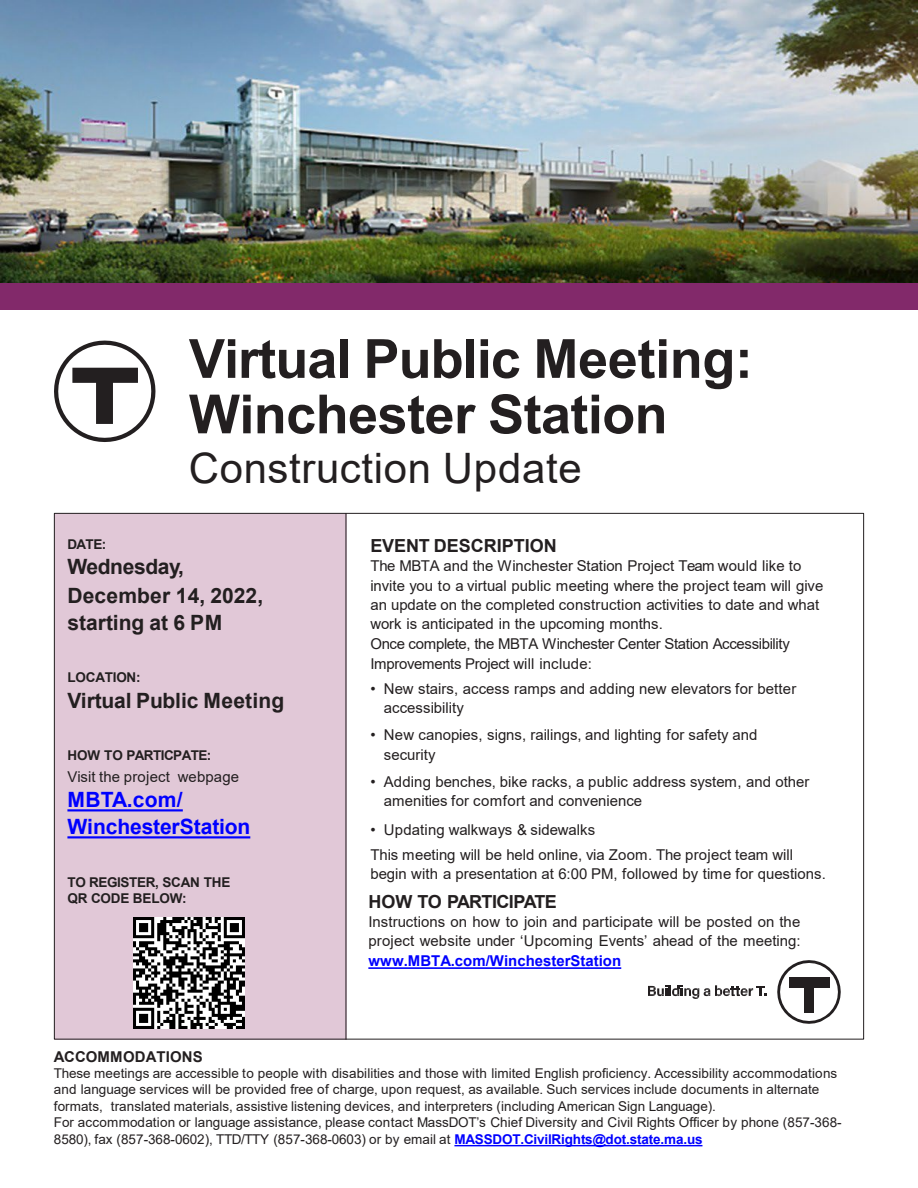
<style>
.page{position:relative;width:918px;height:1188px;background:#fff}
.page>*{position:absolute;margin:0;border:0;box-sizing:border-box;transform-origin:0 0}
.t1{font:700 54px/55.5px "Arial";letter-spacing:-.01em;color:#231f20}
.t2{font:42px "Arial";letter-spacing:.015em;color:#231f20}
.t3{font:700 21px/27px "Arial";color:#231f20}
.t4{font:700 21px/27px "Arial";letter-spacing:-.005em;color:#00f}
.t5{font:700 21px "Arial";letter-spacing:-.02em;color:#231f20}
.t6{font:700 18px "Arial";letter-spacing:-.005em;color:#231f20}
.t7{font:700 18px "Arial";letter-spacing:-.03em;color:#231f20}
.t8{font:15px/19.5px "Arial";color:#231f20}
.t9{font:15px/19.5px "Arial";letter-spacing:-.025em;color:#231f20}
.t10{font:700 15px "Arial";letter-spacing:.005em;color:#231f20}
.t11{font:13.5px/16.5px "Arial";letter-spacing:.005em;color:#231f20}
.t12{font:700 13.5px/16.2px "Arial";letter-spacing:-.025em;color:#231f20}
.s1{font-weight:700;color:#00f}
</style>
<div class="page">
<div style="left:54px;top:513px;width:292px;height:527px;background:#e1c8d7"></div>
<img style="left:0;top:0;width:918px;height:284px">
<svg style="left:54px;top:341px;width:101px;height:101px"></svg>
<hr style="left:346px;top:513px;width:1px;height:527px;background:#231f20">
<div style="left:0;top:284px;width:918px;height:26px;background:#82296a"></div>
<svg style="left:67px;top:809px;width:116px;height:2px"></svg>
<svg style="left:67px;top:836px;width:183px;height:2px"></svg>
<img style="left:134px;top:918px;width:110px;height:110px">
<svg style="left:368px;top:967px;width:253px;height:2px"></svg>
<svg style="left:648px;top:985px;width:119px;height:14px"></svg>
<svg style="left:777px;top:960px;width:64px;height:64px"></svg>
<div style="left:804px;top:988px;width:10px;height:25px;background:#231f20"></div>
<div style="left:789px;top:978px;width:40px;height:10px;background:#231f20"></div>
<svg style="left:454px;top:1145px;width:248px;height:1px"></svg>
<h2 class="t1" style="left:189px;top:332px;width:565px">Virtual Public Meeting:<br>Winchester Station</h2>
<p class="t2" style="left:189px;top:439px;width:395px">Construction Update</p>
<p class="t12" style="left:67px;top:537px;width:40px">DATE:</p>
<p class="t5" style="left:67px;top:552px;width:118px">Wednesday,</p>
<p class="t3" style="left:67px;top:582px;width:197px">December 14, 2022, starting at 6 PM</p>
<p class="t12" style="left:67px;top:669px;width:75px">LOCATION:</p>
<p class="t3" style="left:67px;top:687px;width:218px">Virtual Public Meeting</p>
<p class="t12" style="left:67px;top:747px;width:146px">HOW TO PARTICPATE:</p>
<p class="t8" style="left:67px;top:767px;width:173px">Visit the project webpage</p>
<p class="t4" style="left:67px;top:787px;width:184px">MBTA.com/<br>WinchesterStation</p>
<p class="t12" style="left:67px;top:874px;width:164px">TO REGISTER, SCAN THE<br>QR CODE BELOW:</p>
<p class="t6" style="left:370px;top:533px;width:188px">EVENT DESCRIPTION</p>
<p class="t8" style="left:370px;top:556px;width:454px">The MBTA and the Winchester Station Project Team would like to invite you to a virtual public meeting where the project team will give an update on the completed construction activities to date and what work is anticipated in the upcoming months.</p>
<p class="t9" style="left:370px;top:634px;width:421px">Once complete, the MBTA Winchester Center Station Accessibility<br>Improvements Project will include:</p>
<p class="t8" style="left:384px;top:679px;width:414px;text-indent:-14px">• New stairs, access ramps and adding new elevators for better accessibility</p>
<p class="t8" style="left:384px;top:725px;width:375px;text-indent:-14px">• New canopies, signs, railings, and lighting for safety and security</p>
<p class="t8" style="left:384px;top:772px;width:427px;text-indent:-14px">• Adding benches, bike racks, a public address system, and other amenities for comfort and convenience</p>
<p class="t8" style="left:370px;top:820px;width:226px">• Updating walkways &amp; sidewalks</p>
<p class="t8" style="left:370px;top:845px;width:457px">This meeting will be held online, via Zoom. The project team will begin with a presentation at 6:00 PM, followed by time for questions.</p>
<p class="t7" style="left:368px;top:889px;width:190px">HOW TO PARTICIPATE</p>
<p class="t8" style="left:368px;top:912px;width:434px;text-align:justify">Instructions on how to join and participate will be posted on the project website under ‘Upcoming Events’ ahead of the meeting: <span class="s1">www.MBTA.com/WinchesterStation</span></p>
<p class="t10" style="left:54px;top:1046px;width:150px">ACCOMMODATIONS</p>
<p class="t11" style="left:54px;top:1065px;width:785px">These meetings are accessible to people with disabilities and those with limited English proficiency. Accessibility accommodations and language services will be provided free of charge, upon request, as available. Such services include documents in alternate formats, translated materials, assistive listening devices, and interpreters (including American Sign Language).</p>
<p class="t11" style="left:54px;top:1114px;width:789px">For accommodation or language assistance, please contact MassDOT’s Chief Diversity and Civil Rights Officer by phone (857-368-<br>8580), fax (857-368-0602), TTD/TTY (857-368-0603) or by email at <span class="s1">MASSDOT.CivilRights@dot.state.ma.us</span></p>
</div>
